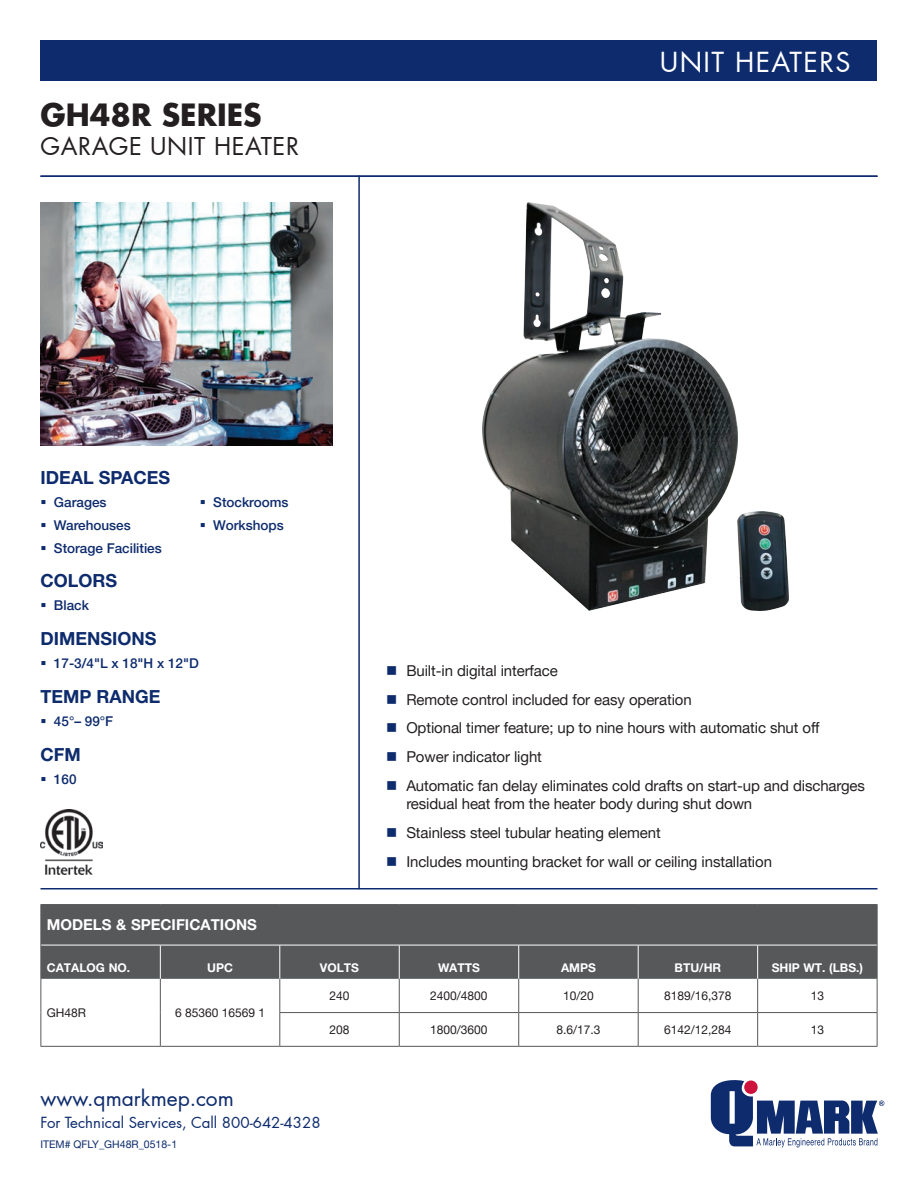
<style>
.page{position:relative;width:918px;height:1188px;background:#fff}
.page>*{position:absolute;margin:0;border:0;box-sizing:border-box;transform-origin:0 0}
.t1{font:700 30px "Futura LT Pro";color:#231f20}
.t2{font:27px "Futura LT Pro";letter-spacing:.05em;color:#fff}
.t3{font:24px "Futura LT Pro";letter-spacing:.025em;color:#231f20}
.t4{font:21px "Futura LT Pro";color:#0d2b6d}
.t5{font:700 18px "Helvetica Neue LT Pro";color:#0d2b6d}
.t6{font:15px/18px "Helvetica Neue LT Pro";letter-spacing:-.005em;color:#231f20}
.t7{font:15px "Futura LT Pro";color:#0d2b6d}
.t8{font:700 15px "Helvetica Neue LT Pro";color:#fff}
.t9{font:500 13.5px "Helvetica Neue LT Pro";color:#0d2b6d}
.artizen{font:12px "Helvetica Neue LT Pro";color:#231f20}
.t10{font:700 12px "Helvetica Neue LT Pro";color:#fff}
.t11{font:10.5px "Helvetica Neue LT Pro";color:#0d2b6d}
.s1{color:#0d2b6d}
</style>
<div class="page">
<svg style="left:711px;top:1080px;width:173px;height:67px"></svg>
<div style="left:40px;top:40px;width:838px;height:41px;background:#0d2b6d"></div>
<hr style="left:40px;top:176px;width:838px;height:1px;background:#0d2b6d">
<img style="left:40px;top:202px;width:292px;height:244px">
<img style="left:40px;top:809px;width:62px;height:65px">
<hr style="left:40px;top:888px;width:838px;height:2px;background:#0d2b6d">
<hr style="left:358px;top:176px;width:2px;height:713px;background:#0d2b6d">
<img style="left:482px;top:202px;width:255px;height:409px">
<img style="left:737px;top:512px;width:51px;height:99px">
<div style="left:41px;top:905px;width:836px;height:74px;background:#57585a"></div>
<hr style="left:40px;top:904px;width:120px;height:1px;background:#57585a">
<hr style="left:40px;top:905px;width:1px;height:40px;background:#57585a">
<hr style="left:160px;top:904px;width:120px;height:1px;background:#57585a">
<hr style="left:280px;top:904px;width:119px;height:1px;background:#57585a">
<hr style="left:399px;top:904px;width:120px;height:1px;background:#57585a">
<hr style="left:519px;top:904px;width:119px;height:1px;background:#57585a">
<hr style="left:638px;top:904px;width:120px;height:1px;background:#57585a">
<hr style="left:758px;top:904px;width:120px;height:1px;background:#57585a">
<hr style="left:877px;top:905px;width:1px;height:40px;background:#57585a">
<hr style="left:40px;top:945px;width:1px;height:34px;background:#57585a">
<hr style="left:877px;top:945px;width:1px;height:34px;background:#57585a">
<hr style="left:41px;top:945px;width:119px;height:1px;background:#fff">
<hr style="left:160px;top:945px;width:120px;height:1px;background:#fff">
<hr style="left:160px;top:945px;width:1px;height:34px;background:#fff">
<hr style="left:280px;top:945px;width:119px;height:1px;background:#fff">
<hr style="left:279px;top:945px;width:1px;height:34px;background:#fff">
<hr style="left:399px;top:945px;width:120px;height:1px;background:#fff">
<hr style="left:399px;top:945px;width:1px;height:34px;background:#fff">
<hr style="left:519px;top:945px;width:119px;height:1px;background:#fff">
<hr style="left:518px;top:945px;width:1px;height:34px;background:#fff">
<hr style="left:638px;top:945px;width:120px;height:1px;background:#fff">
<hr style="left:638px;top:945px;width:1px;height:34px;background:#fff">
<hr style="left:758px;top:945px;width:119px;height:1px;background:#fff">
<hr style="left:757px;top:945px;width:1px;height:34px;background:#fff">
<hr style="left:40px;top:979px;width:1px;height:34px;background:#57585a">
<hr style="left:160px;top:979px;width:1px;height:34px;background:#57585a">
<hr style="left:40px;top:1013px;width:1px;height:33px;background:#57585a">
<hr style="left:160px;top:1013px;width:1px;height:33px;background:#57585a">
<hr style="left:40px;top:1046px;width:120px;height:1px;background:#57585a">
<hr style="left:160px;top:1046px;width:120px;height:1px;background:#57585a">
<hr style="left:279px;top:979px;width:1px;height:33px;background:#57585a">
<hr style="left:399px;top:979px;width:1px;height:33px;background:#57585a">
<hr style="left:518px;top:979px;width:1px;height:33px;background:#57585a">
<hr style="left:638px;top:979px;width:1px;height:33px;background:#57585a">
<hr style="left:757px;top:979px;width:1px;height:33px;background:#57585a">
<hr style="left:877px;top:979px;width:1px;height:33px;background:#57585a">
<hr style="left:279px;top:1012px;width:120px;height:1px;background:#57585a">
<hr style="left:279px;top:1013px;width:1px;height:33px;background:#57585a">
<hr style="left:399px;top:1012px;width:120px;height:1px;background:#57585a">
<hr style="left:399px;top:1013px;width:1px;height:33px;background:#57585a">
<hr style="left:519px;top:1012px;width:119px;height:1px;background:#57585a">
<hr style="left:518px;top:1013px;width:1px;height:33px;background:#57585a">
<hr style="left:638px;top:1012px;width:120px;height:1px;background:#57585a">
<hr style="left:638px;top:1013px;width:1px;height:33px;background:#57585a">
<hr style="left:758px;top:1012px;width:120px;height:1px;background:#57585a">
<hr style="left:757px;top:1013px;width:1px;height:33px;background:#57585a">
<hr style="left:877px;top:1013px;width:1px;height:33px;background:#57585a">
<hr style="left:280px;top:1046px;width:119px;height:1px;background:#57585a">
<hr style="left:399px;top:1046px;width:120px;height:1px;background:#57585a">
<hr style="left:519px;top:1046px;width:119px;height:1px;background:#57585a">
<hr style="left:638px;top:1046px;width:120px;height:1px;background:#57585a">
<hr style="left:758px;top:1046px;width:120px;height:1px;background:#57585a">
<p class="t1" style="left:40px;top:92px;width:223px">GH48R SERIES</p>
<p class="t3" style="left:40px;top:130px;width:260px">GARAGE UNIT HEATER</p>
<p class="t2" style="left:660px;top:43px;width:192px">UNIT HEATERS</p>
<p class="t5" style="left:40px;top:466px;width:131px">IDEAL SPACES</p>
<p class="t9" style="left:40px;top:494px;width:68px">▪ Garages</p>
<p class="t9" style="left:40px;top:517px;width:92px">▪ Warehouses</p>
<p class="t9" style="left:40px;top:540px;width:123px">▪ Storage Facilities</p>
<p class="t9" style="left:200px;top:494px;width:90px">▪ Stockrooms</p>
<p class="t9" style="left:200px;top:517px;width:86px">▪ Workshops</p>
<p class="t5" style="left:40px;top:570px;width:78px">COLORS</p>
<p class="t9" style="left:40px;top:597px;width:50px">▪ Black</p>
<p class="t5" style="left:40px;top:627px;width:117px">DIMENSIONS</p>
<p class="t9" style="left:40px;top:655px;width:160px">▪ 17-3/4"L x 18"H x 12"D</p>
<p class="t5" style="left:40px;top:685px;width:121px">TEMP RANGE</p>
<p class="t9" style="left:40px;top:713px;width:74px">▪ 45°– 99°F</p>
<p class="t5" style="left:40px;top:743px;width:42px">CFM</p>
<p class="t9" style="left:40px;top:771px;width:38px">▪ 160</p>
<p class="t6" style="left:386px;top:661px;width:173px"><span class="s1">■</span> Built-in digital interface</p>
<p class="t6" style="left:386px;top:690px;width:307px"><span class="s1">■</span> Remote control included for easy operation</p>
<p class="t6" style="left:386px;top:719px;width:435px"><span class="s1">■</span> Optional timer feature; up to nine hours with automatic shut off</p>
<p class="t6" style="left:386px;top:747px;width:157px"><span class="s1">■</span> Power indicator light</p>
<p class="t6" style="left:406px;top:776px;width:460px;text-indent:-20px"><span class="s1">■</span> Automatic fan delay eliminates cold drafts on start-up and discharges residual heat from the heater body during shut down</p>
<p class="t6" style="left:386px;top:823px;width:276px"><span class="s1">■</span> Stainless steel tubular heating element</p>
<p class="t6" style="left:386px;top:852px;width:387px"><span class="s1">■</span> Includes mounting bracket for wall or ceiling installation</p>
<p class="t8" style="left:47px;top:916px;width:212px">MODELS &amp; SPECIFICATIONS</p>
<p class="t10" style="left:47px;top:960px;width:85px">CATALOG NO.</p>
<p class="t10" style="left:207px;top:960px;width:27px">UPC</p>
<p class="t10" style="left:320px;top:960px;width:41px">VOLTS</p>
<p class="t10" style="left:438px;top:960px;width:43px">WATTS</p>
<p class="t10" style="left:561px;top:960px;width:36px">AMPS</p>
<p class="t10" style="left:675px;top:960px;width:48px">BTU/HR</p>
<p class="t10" style="left:772px;top:960px;width:93px">SHIP WT. (LBS.)</p>
<p class="artizen" style="left:47px;top:1005px;width:41px">GH48R</p>
<p class="artizen" style="left:175px;top:1005px;width:92px">6 85360 16569 1</p>
<p class="artizen" style="left:330px;top:988px;width:22px">240</p>
<p class="artizen" style="left:430px;top:988px;width:59px">2400/4800</p>
<p class="artizen" style="left:563px;top:988px;width:32px">10/20</p>
<p class="artizen" style="left:664px;top:988px;width:69px">8189/16,378</p>
<p class="artizen" style="left:811px;top:988px;width:15px">13</p>
<p class="artizen" style="left:330px;top:1022px;width:22px">208</p>
<p class="artizen" style="left:430px;top:1022px;width:59px">1800/3600</p>
<p class="artizen" style="left:556px;top:1022px;width:46px">8.6/17.3</p>
<p class="artizen" style="left:664px;top:1022px;width:69px">6142/12,284</p>
<p class="artizen" style="left:811px;top:1022px;width:15px">13</p>
<p class="t4" style="left:40px;top:1083px;width:195px">www.qmarkmep.com</p>
<p class="t7" style="left:40px;top:1112px;width:282px">For Technical Services, Call 800-642-4328</p>
<p class="t11" style="left:40px;top:1137px;width:138px">ITEM# QFLY_GH48R_0518-1</p>
</div>
